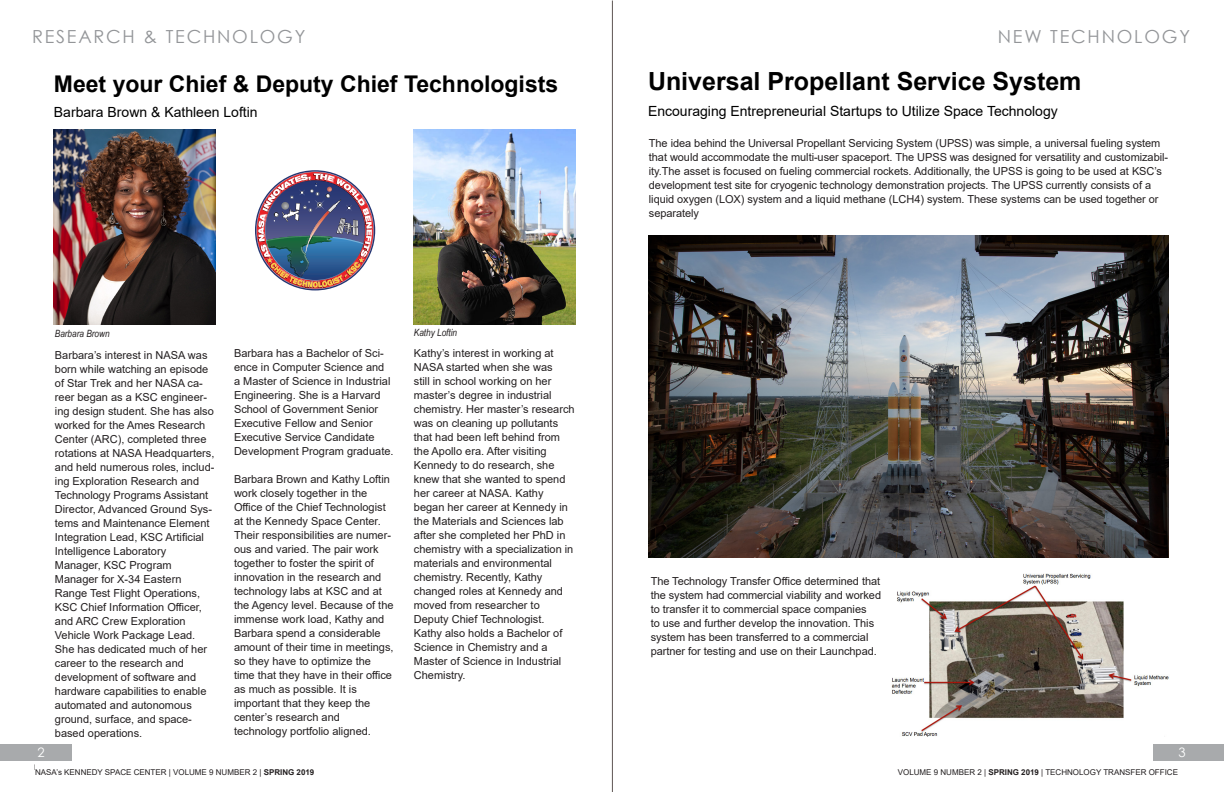
<style>
.page{position:relative;width:1224px;height:792px;background:#fff}
.page>*{position:absolute;margin:0;border:0;box-sizing:border-box;transform-origin:0 0}
.Subtitle{font:700 25px "Arial";color:#000}
.Subtitle-2{font:700 23px "Arial";color:#000}
.t1{font:18px "Century Gothic";letter-spacing:.1em;color:#939598}
.Subtitle-3{font:14px "Arial";color:#000}
.t2{font:13px "Century Gothic";color:#fff}
.Para{font:11px/14px "Arial";color:#231f20}
.Para-2{font:italic 10px "Arial Narrow";color:#231f20}
.Para-3{font:8px "Arial";color:#231f20}
.t3{font:8px "Century Gothic";color:#231f20}
.s1{color:#939598}
.s2{font-weight:700}
</style>
<div class="page">
<div style="left:0;top:745px;width:72px;height:16px;background:#a8aaac"></div>
<div style="left:1153px;top:745px;width:71px;height:16px;background:#a8aaac"></div>
<img style="left:54px;top:130px;width:162px;height:195px">
<img style="left:414px;top:130px;width:162px;height:195px">
<img style="left:649px;top:235px;width:520px;height:323px">
<div style="left:940px;top:438px;width:17px;height:5px;background:#454a4e"></div>
<img style="left:891px;top:574px;width:278px;height:162px">
<img style="left:255px;top:171px;width:121px;height:120px">
<hr style="left:612px;top:1px;width:1px;height:791px;background:#5e5553">
<p class="t1" style="left:32px;top:24px;width:275px">RESEARCH &amp; TECHNOLOGY</p>
<p class="Subtitle-2" style="left:54px;top:67px;width:506px">Meet your Chief &amp; Deputy Chief Technologists</p>
<p class="Subtitle-3" style="left:54px;top:103px;width:205px">Barbara Brown &amp; Kathleen Loftin</p>
<p class="Para-2" style="left:55px;top:327px;width:56px">Barbara Brown</p>
<p class="Para" style="left:55px;top:348px;width:154px">Barbara’s interest in NASA was</p>
<p class="Para" style="left:55px;top:362px;width:155px">born while watching an episode</p>
<p class="Para" style="left:55px;top:376px;width:160px">of Star Trek and her NASA ca&shy;reer began as a KSC engineer&shy;ing design student. She has also</p>
<p class="Para" style="left:55px;top:418px;width:152px">worked for the Ames Research</p>
<p class="Para" style="left:55px;top:432px;width:153px">Center (ARC), completed three</p>
<p class="Para" style="left:55px;top:446px;width:161px">rotations at NASA Headquarters,</p>
<p class="Para" style="left:55px;top:460px;width:161px">and held numerous roles, includ&shy;ing Exploration Research and</p>
<p class="Para" style="left:55px;top:488px;width:155px">Technology Programs Assistant</p>
<p class="Para" style="left:55px;top:502px;width:159px">Director, Advanced Ground Sys&shy;tems and Maintenance Element</p>
<p class="Para" style="left:55px;top:530px;width:151px">Integration Lead, KSC Artificial</p>
<p class="Para" style="left:55px;top:544px;width:113px">Intelligence Laboratory</p>
<p class="Para" style="left:55px;top:558px;width:118px">Manager, KSC Program</p>
<p class="Para" style="left:55px;top:572px;width:128px">Manager for X-34 Eastern</p>
<p class="Para" style="left:55px;top:586px;width:147px">Range Test Flight Operations,</p>
<p class="Para" style="left:55px;top:600px;width:149px">KSC Chief Information Officer,</p>
<p class="Para" style="left:55px;top:614px;width:132px">and ARC Crew Exploration</p>
<p class="Para" style="left:55px;top:628px;width:142px">Vehicle Work Package Lead.</p>
<p class="Para" style="left:55px;top:642px;width:154px">She has dedicated much of her</p>
<p class="Para" style="left:55px;top:656px;width:131px">career to the research and</p>
<p class="Para" style="left:55px;top:670px;width:143px">development of software and</p>
<p class="Para" style="left:55px;top:684px;width:153px">hardware capabilities to enable</p>
<p class="Para" style="left:55px;top:698px;width:138px">automated and autonomous</p>
<p class="Para" style="left:55px;top:712px;width:138px">ground, surface, and space&shy;based operations.</p>
<p class="Para" style="left:234px;top:346px;width:152px">Barbara has a Bachelor of Sci&shy;ence in Computer Science and</p>
<p class="Para" style="left:234px;top:374px;width:158px">a Master of Science in Industrial</p>
<p class="Para" style="left:234px;top:388px;width:148px">Engineering. She is a Harvard</p>
<p class="Para" style="left:234px;top:402px;width:146px">School of Government Senior</p>
<p class="Para" style="left:234px;top:416px;width:140px">Executive Fellow and Senior</p>
<p class="Para" style="left:234px;top:430px;width:142px">Executive Service Candidate</p>
<p class="Para" style="left:234px;top:444px;width:161px">Development Program graduate.</p>
<p class="Para" style="left:234px;top:472px;width:157px">Barbara Brown and Kathy Loftin</p>
<p class="Para" style="left:234px;top:486px;width:135px">work closely together in the</p>
<p class="Para" style="left:234px;top:500px;width:153px">Office of the Chief Technologist</p>
<p class="Para" style="left:234px;top:514px;width:148px">at the Kennedy Space Center.</p>
<p class="Para" style="left:234px;top:528px;width:159px">Their responsibilities are numer&shy;ous and varied. The pair work</p>
<p class="Para" style="left:234px;top:556px;width:142px">together to foster the spirit of</p>
<p class="Para" style="left:234px;top:570px;width:149px">innovation in the research and</p>
<p class="Para" style="left:234px;top:584px;width:149px">technology labs at KSC and at</p>
<p class="Para" style="left:234px;top:598px;width:161px">the Agency level. Because of the</p>
<p class="Para" style="left:234px;top:612px;width:152px">immense work load, Kathy and</p>
<p class="Para" style="left:234px;top:626px;width:148px">Barbara spend a considerable</p>
<p class="Para" style="left:234px;top:640px;width:161px">amount of their time in meetings,</p>
<p class="Para" style="left:234px;top:654px;width:138px">so they have to optimize the</p>
<p class="Para" style="left:234px;top:668px;width:160px">time that they have in their office</p>
<p class="Para" style="left:234px;top:682px;width:124px">as much as possible. It is</p>
<p class="Para" style="left:234px;top:696px;width:138px">important that they keep the</p>
<p class="Para" style="left:234px;top:710px;width:107px">center’s research and</p>
<p class="Para" style="left:234px;top:724px;width:138px">technology portfolio aligned.</p>
<p class="Para-2" style="left:414px;top:326px;width:45px">Kathy Loftin</p>
<p class="Para" style="left:414px;top:346px;width:141px">Kathy’s interest in working at</p>
<p class="Para" style="left:414px;top:360px;width:140px">NASA started when she was</p>
<p class="Para" style="left:414px;top:374px;width:139px">still in school working on her</p>
<p class="Para" style="left:414px;top:388px;width:139px">master’s degree in industrial</p>
<p class="Para" style="left:414px;top:402px;width:162px">chemistry. Her master’s research</p>
<p class="Para" style="left:414px;top:416px;width:146px">was on cleaning up pollutants</p>
<p class="Para" style="left:414px;top:430px;width:148px">that had been left behind from</p>
<p class="Para" style="left:414px;top:444px;width:134px">the Apollo era. After visiting</p>
<p class="Para" style="left:414px;top:458px;width:142px">Kennedy to do research, she</p>
<p class="Para" style="left:414px;top:472px;width:153px">knew that she wanted to spend</p>
<p class="Para" style="left:414px;top:486px;width:131px">her career at NASA. Kathy</p>
<p class="Para" style="left:414px;top:500px;width:156px">began her career at Kennedy in</p>
<p class="Para" style="left:414px;top:514px;width:151px">the Materials and Sciences lab</p>
<p class="Para" style="left:414px;top:528px;width:153px">after she completed her PhD in</p>
<p class="Para" style="left:414px;top:542px;width:161px">chemistry with a specialization in</p>
<p class="Para" style="left:414px;top:556px;width:140px">materials and environmental</p>
<p class="Para" style="left:414px;top:570px;width:130px">chemistry. Recently, Kathy</p>
<p class="Para" style="left:414px;top:584px;width:151px">changed roles at Kennedy and</p>
<p class="Para" style="left:414px;top:598px;width:127px">moved from researcher to</p>
<p class="Para" style="left:414px;top:612px;width:132px">Deputy Chief Technologist.</p>
<p class="Para" style="left:414px;top:626px;width:150px">Kathy also holds a Bachelor of</p>
<p class="Para" style="left:414px;top:640px;width:135px">Science in Chemistry and a</p>
<p class="Para" style="left:414px;top:654px;width:149px">Master of Science in Industrial</p>
<p class="Para" style="left:414px;top:668px;width:53px">Chemistry.</p>
<p class="t1" style="left:998px;top:24px;width:194px">NEW TECHNOLOGY</p>
<p class="Subtitle" style="left:648px;top:64px;width:435px">Universal Propellant Service System</p>
<p class="Subtitle-3" style="left:648px;top:101px;width:411px">Encouraging Entrepreneurial Startups to Utilize Space Technology</p>
<p class="Para" style="left:649px;top:136px;width:521px">The idea behind the Universal Propellant Servicing System (UPSS) was simple, a universal fueling system that would accommodate the multi-user spaceport. The UPSS was designed for versatility and customizabil&shy;ity.The asset is focused on fueling commercial rockets. Additionally, the UPSS is going to be used at KSC’s development test site for cryogenic technology demonstration projects. The UPSS currently consists of a liquid oxygen (LOX) system and a liquid methane (LCH4) system. These systems can be used together or separately</p>
<p class="Para" style="left:651px;top:575px;width:232px">The Technology Transfer Office determined that the system had commercial viability and worked to transfer it to commercial space companies<br>to use and further develop the innovation. This system has been transferred to a commercial partner for testing and use on their Launchpad.</p>
<p class="t2" style="left:37px;top:743px;width:9px">2</p>
<p class="t3" style="left:34px;top:762px;width:258px">NASA’S KENNEDY SPACE CENTER <span class="s1">I</span> VOLUME 9 NUMBER 1 <span class="s1">I</span> <span class="s2">FALL 2017</span></p>
<p class="t3" style="left:935px;top:762px;width:256px">VOLUME 9 NUMBER 1 <span class="s1">I</span> <span class="s2">FALL 2017</span> <span class="s1">I</span> TECHNOLOGY TRANSFER OFFICE</p>
<p class="t2" style="left:1179px;top:743px;width:9px">3</p>
<p class="Para-3" style="left:35px;top:767px;width:281px">NASA’s KENNEDY SPACE CENTER | VOLUME 9 NUMBER 2 | <span class="s2">SPRING 2019</span></p>
<p class="Para-3" style="left:898px;top:766px;width:282px">VOLUME 9 NUMBER 2 | <span class="s2">SPRING 2019</span> | TECHNOLOGY TRANSFER OFFICE</p>
</div>
